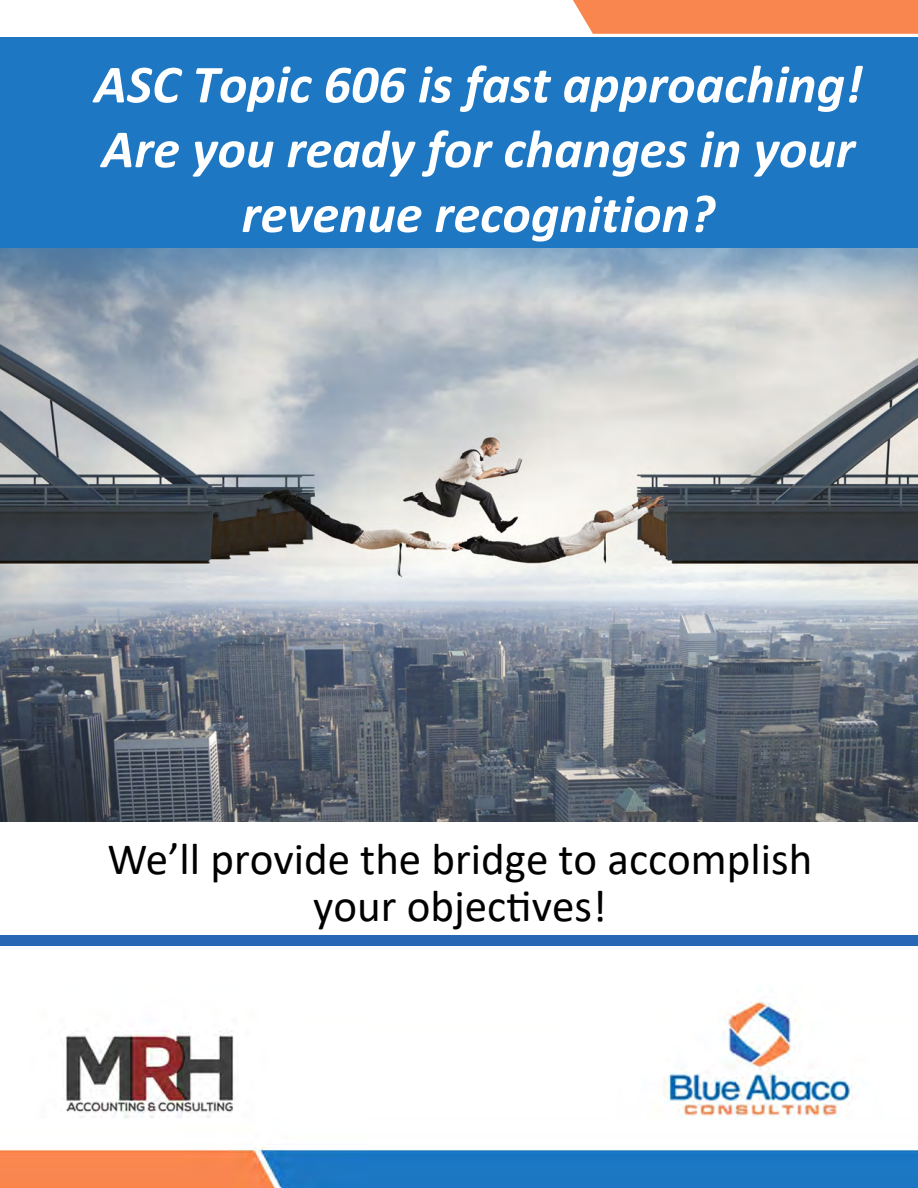
<style>
.page{position:relative;width:918px;height:1188px;background:#fff}
.page>*{position:absolute;margin:0;border:0;box-sizing:border-box;transform-origin:0 0}
.t1{font:italic 700 54px/64.8px "Calibri";color:#fff;text-align:center}
.t2{font:700 51px "Calibri";color:#fff}
.t3{font:45px/46.8px "Calibri";color:#000;text-align:center}
</style>
<div class="page">
<img style="left:0;top:935px;width:918px;height:253px">
<img style="left:0;top:303px;width:918px;height:519px">
<div style="left:0;top:946px;width:918px;height:39px;background:#fff"></div>
<div style="left:0;top:37px;width:918px;height:211px;background:#1d77c3"></div>
<svg style="left:0;top:248px;width:918px;height:55px"></svg>
<div style="left:573px;top:0;width:345px;height:34px;background:#f9864f"></div>
<p class="t1" style="left:94px;top:50px;width:770px">ASC Topic 606 is fast approaching!<br>Are you ready for changes in your revenue recognition?</p>
<p class="t2" style="left:216px;top:180px;width:471px">Revenue Recognition?</p>
<p class="t3" style="left:108px;top:835px;width:706px">We’ll provide the bridge to accomplish your objectives!</p>
</div>
